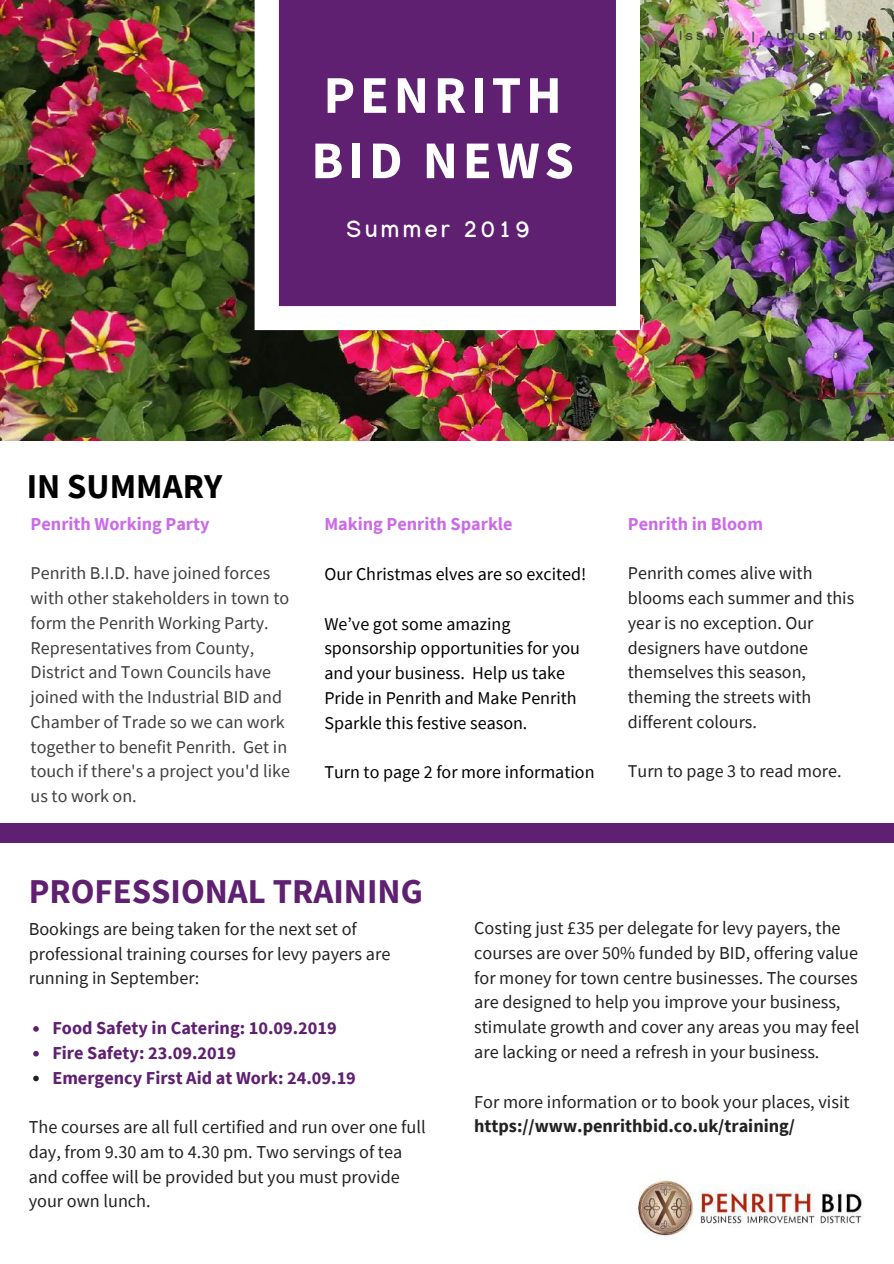
<style>
.page{position:relative;width:894px;height:1264px;background:#fff}
.page>*{position:absolute;margin:0;border:0;box-sizing:border-box;transform-origin:0 0}
.t1{font:700 52.95px/65.2px "Source Sans Pro";letter-spacing:.09em;color:#fff}
.t2{font:700 34.8px "Source Sans Pro";color:#5f2071}
.t3{font:700 34.8px "Source Sans Pro";color:#000}
.t4{font:700 23.25px "Manjari";letter-spacing:.16em;color:#fff}
.t5{font:18.15px/24.8px "Source Sans Pro";color:#222}
.t6{font:700 18.15px/24.8px "Source Sans Pro";color:#5f2071}
.t7{font:700 18.15px "Source Sans Pro";color:#cb6ce6}
.t8{font:700 18.15px "Source Sans Pro";color:#222}
.t9{font:18px/24.8px "Source Sans Pro";color:#3f3f3e}
.t10{font:18px/24.8px "Source Sans Pro";color:#000}
.t11{font:18px/24.8px "Source Sans Pro";color:#222}
.t12{font:700 13.2px "Manjari";letter-spacing:.24em;color:#3f3f3e}
</style>
<div class="page">
<img style="left:0;top:0;width:893px;height:440px">
<svg style="left:254px;top:0;width:385px;height:330px;fill:#5f2071"></svg>
<div style="left:0;top:823px;width:893px;height:19px;background:#5f2071"></div>
<img style="left:638px;top:1178px;width:224px;height:59px">
<svg style="left:33px;top:1026px;width:6px;height:5px"></svg>
<svg style="left:33px;top:1050px;width:6px;height:6px"></svg>
<svg style="left:33px;top:1075px;width:6px;height:6px"></svg>
<h1 class="t1" style="left:311px;top:61px;width:264px">PENRITH<br>BID NEWS</h1>
<p class="t4" style="left:346px;top:220px;width:185px">Summer 2019</p>
<p class="t12" style="left:679px;top:31px;width:196px">Issue 4 | August 2019</p>
<h2 class="t3" style="left:27px;top:464px;width:197px">IN SUMMARY</h2>
<p class="t7" style="left:31px;top:512px;width:180px">Penrith Working Party</p>
<p class="t9" style="left:31px;top:560px;width:261px">Penrith B.I.D. have joined forces with other stakeholders in town to form the Penrith Working Party.<br>Representatives from County,<br>District and Town Councils have joined with the Industrial BID and<br>Chamber of Trade so we can work together to benefit Penrith. Get in touch if there's a project you'd like us to work on.</p>
<p class="t7" style="left:324px;top:512px;width:190px">Making Penrith Sparkle</p>
<p class="t10" style="left:324px;top:561px;width:263px">Our Christmas elves are so excited!</p>
<p class="t10" style="left:324px;top:610px;width:257px">We’ve got some amazing sponsorship opportunities for you and your business. Help us take<br>Pride in Penrith and Make Penrith<br>Sparkle this festive season.</p>
<p class="t10" style="left:324px;top:759px;width:271px">Turn to page 2 for more information</p>
<h2 class="t2" style="left:29px;top:869px;width:395px">PROFESSIONAL TRAINING</h2>
<p class="t7" style="left:627px;top:512px;width:136px">Penrith in Bloom</p>
<p class="t11" style="left:627px;top:560px;width:228px">Penrith comes alive with blooms each summer and this year is no exception. Our designers have outdone themselves this season, theming the streets with different colours.</p>
<p class="t11" style="left:627px;top:758px;width:215px">Turn to page 3 to read more.</p>
<p class="t5" style="left:29px;top:916px;width:363px">Bookings are being taken for the next set of professional training courses for levy payers are running in September:</p>
<p class="t6" style="left:52px;top:1015px;width:305px">Food Safety in Catering: 10.09.2019<br>Fire Safety: 23.09.2019<br>Emergency First Aid at Work: 24.09.19</p>
<p class="t5" style="left:29px;top:1114px;width:398px">The courses are all full certified and run over one full day, from 9.30 am to 4.30 pm. Two servings of tea and coffee will be provided but you must provide your own lunch.</p>
<p class="t5" style="left:474px;top:915px;width:386px">Costing just £35 per delegate for levy payers, the courses are over 50% funded by BID, offering value for money for town centre businesses. The courses are designed to help you improve your business, stimulate growth and cover any areas you may feel are lacking or need a refresh in your business.</p>
<p class="t5" style="left:474px;top:1088px;width:377px">For more information or to book your places, visit</p>
<p class="t8" style="left:474px;top:1114px;width:322px">https://www.penrithbid.co.uk/training/</p>
</div>
